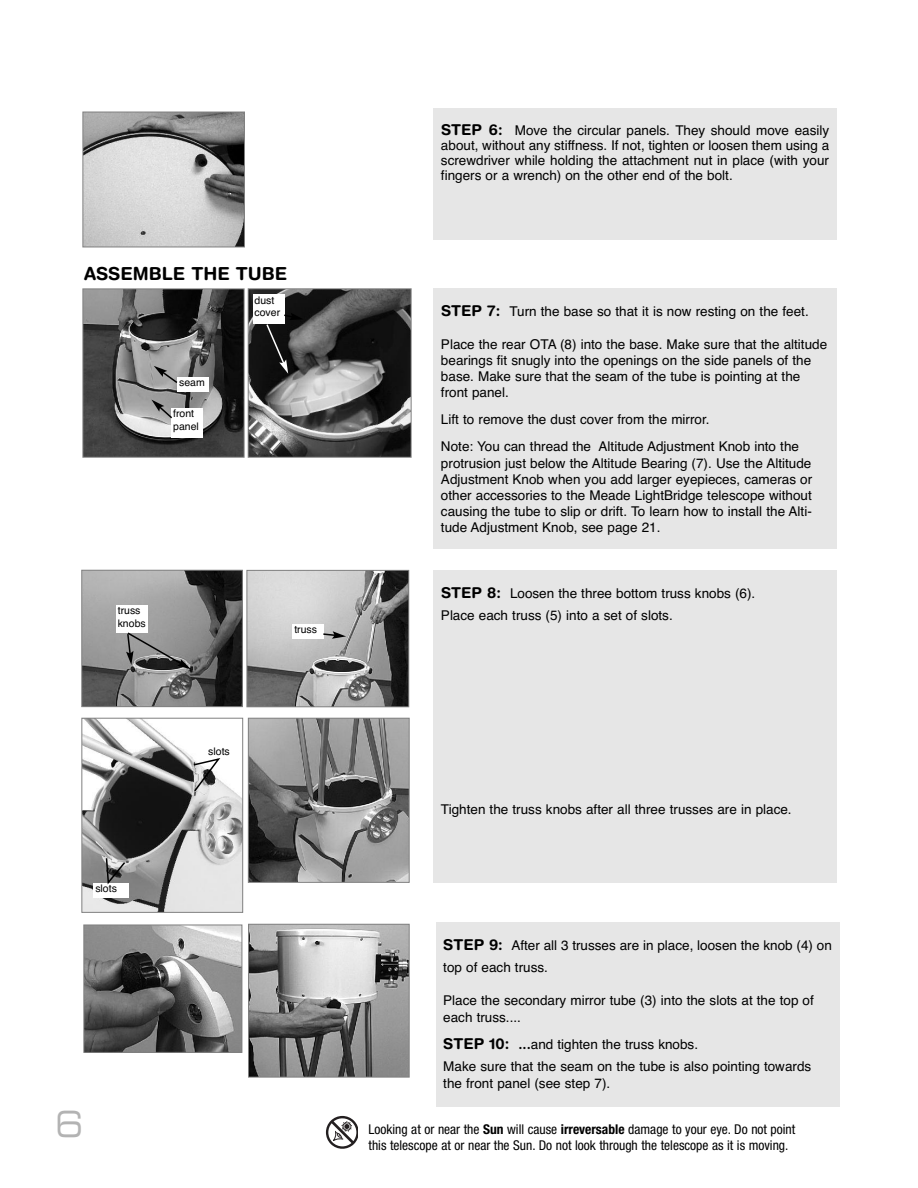
<style>
.page{position:relative;width:918px;height:1188px;background:#fff}
.page>*{position:absolute;margin:0;border:0;box-sizing:border-box;transform-origin:0 0}
.t1{font:36px "Eurostile Extended Two";color:#b3b3b3;scale:.8 1}
.t2{font:700 18px "Helvetica Rounded";color:#000}
.t3{font:13.5px/16.2px "Helvetica CE";color:#000}
.t4{font:condensed 13.5px "Helvetica Neue";color:#000}
.t5{font:10.5px/12.6px "Helvetica CE";color:#000}
.s1{font-family:"Helvetica Rounded";font-weight:700;font-size:15px}
.s2{font-family:"Helvetica Rounded";font-weight:700}
.s3{font-weight:700}
</style>
<div class="page">
<svg style="left:326px;top:1116px;width:32px;height:33px"></svg>
<div style="left:434px;top:108px;width:403px;height:132px;background:#e6e6e6"></div>
<div style="left:434px;top:288px;width:403px;height:261px;background:#e6e6e6"></div>
<div style="left:434px;top:570px;width:403px;height:312px;background:#e6e6e6"></div>
<div style="left:436px;top:923px;width:403px;height:184px;background:#e6e6e6"></div>
<img style="left:84px;top:114px;width:159px;height:131px">
<div style="left:82px;top:112px;width:163px;height:135px;border:1px solid #808080"></div>
<img style="left:84px;top:291px;width:159px;height:165px">
<div style="left:82px;top:289px;width:163px;height:169px;border:1px solid #808080"></div>
<img style="left:250px;top:290px;width:160px;height:166px">
<div style="left:248px;top:288px;width:164px;height:170px;border:1px solid #808080"></div>
<img style="left:83px;top:572px;width:158px;height:133px">
<div style="left:81px;top:570px;width:162px;height:137px;border:1px solid #808080"></div>
<img style="left:249px;top:572px;width:158px;height:133px">
<div style="left:247px;top:570px;width:162px;height:137px;border:1px solid #808080"></div>
<img style="left:250px;top:720px;width:158px;height:161px">
<div style="left:248px;top:718px;width:162px;height:165px;border:1px solid #808080"></div>
<img style="left:83px;top:720px;width:158px;height:191px">
<div style="left:81px;top:718px;width:162px;height:195px;border:1px solid #808080"></div>
<img style="left:85px;top:927px;width:155px;height:124px">
<div style="left:83px;top:925px;width:159px;height:128px;border:1px solid #808080"></div>
<img style="left:250px;top:926px;width:158px;height:150px">
<div style="left:248px;top:924px;width:162px;height:154px;border:1px solid #808080"></div>
<div style="left:94px;top:883px;width:35px;height:15px;background:#fff"></div>
<div style="left:207px;top:746px;width:35px;height:15px;background:#fff"></div>
<div style="left:178px;top:377px;width:31px;height:15px;background:#fff"></div>
<div style="left:293px;top:624px;width:31px;height:15px;background:#fff"></div>
<div style="left:116px;top:605px;width:31px;height:28px;background:#fff"></div>
<div style="left:172px;top:408px;width:31px;height:30px;background:#fff"></div>
<div style="left:253px;top:294px;width:31px;height:30px;background:#fff"></div>
<svg style="left:105px;top:857px;width:22px;height:28px"></svg>
<svg style="left:192px;top:757px;width:30px;height:36px"></svg>
<svg style="left:154px;top:366px;width:25px;height:19px"></svg>
<svg style="left:151px;top:400px;width:23px;height:20px"></svg>
<svg style="left:323px;top:631px;width:23px;height:8px"></svg>
<svg style="left:126px;top:631px;width:65px;height:38px"></svg>
<svg style="left:265px;top:313px;width:39px;height:61px"></svg>
<h2 class="t2" style="left:84px;top:267px;width:205px">ASSEMBLE THE TUBE</h2>
<p class="t5" style="left:179px;top:376px;width:27px">seam</p>
<p class="t5" style="left:173px;top:407px;width:27px">front panel</p>
<p class="t5" style="left:255px;top:294px;width:27px">dust cover</p>
<p class="t5" style="left:118px;top:604px;width:30px">truss knobs</p>
<p class="t5" style="left:95px;top:883px;width:23px">slots</p>
<p class="t5" style="left:208px;top:745px;width:23px">slots</p>
<p class="t5" style="left:294px;top:623px;width:24px">truss</p>
<h1 class="t1" style="left:56px;top:1111px;width:36px">6</h1>
<p class="t3" style="left:441px;top:123px;width:390px;line-height:15px;text-align:justify"><span class="s1">STEP 6:</span> Move the circular panels. They should move easily about, without any stiffness. If not, tighten or loosen them using a screwdriver while holding the attachment nut in place (with your fingers or a wrench) on the other end of the bolt.</p>
<p class="t3" style="left:441px;top:303px;width:369px"><span class="s1">STEP 7:</span> Turn the base so that it is now resting on the feet.</p>
<p class="t3" style="left:441px;top:336px;width:388px">Place the rear OTA (8) into the base. Make sure that the altitude bearings fit snugly into the openings on the side panels of the base. Make sure that the seam of the tube is pointing at the front panel.</p>
<p class="t3" style="left:441px;top:406px;width:360px;line-height:27px">Lift to remove the dust cover from the mirror.<br>Note: You can thread the Altitude Adjustment Knob into the</p>
<p class="t3" style="left:441px;top:455px;width:373px;text-align:justify">protrusion just below the Altitude Bearing (7). Use the Altitude Adjustment Knob when you add larger eyepieces, cameras or other accessories to the Meade LightBridge telescope without causing the tube to slip or drift. To learn how to install the Alti&shy;tude Adjustment Knob, see page 21.</p>
<p class="t3" style="left:441px;top:582px;width:316px;line-height:22.5px"><span class="s1">STEP 8:</span> Loosen the three bottom truss knobs (6).<br>Place each truss (5) into a set of slots.</p>
<p class="t3" style="left:441px;top:802px;width:352px">Tighten the truss knobs after all three trusses are in place.</p>
<p class="t3" style="left:443px;top:934px;width:390px;line-height:22.5px"><span class="s1">STEP 9:</span> After all 3 trusses are in place, loosen the knob (4) on top of each truss.</p>
<p class="t3" style="left:443px;top:991px;width:372px;line-height:17.4px">Place the secondary mirror tube (3) into the slots at the top of each truss....</p>
<p class="t3" style="left:443px;top:1033px;width:369px;line-height:22.5px"><span class="s1">STEP 10:</span> <span class="s2">...</span>and tighten the truss knobs.<br>Make sure that the seam on the tube is also pointing towards</p>
<p class="t3" style="left:443px;top:1075px;width:168px">the front panel (see step 7).</p>
<p class="t4" style="left:369px;top:1124px;width:428px">Looking at or near the <span class="s3">Sun</span> will cause <span class="s3">irreversable</span> damage to your eye. Do not point</p>
<p class="t4" style="left:369px;top:1140px;width:421px">this telescope at or near the Sun. Do not look through the telescope as it is moving.</p>
</div>
